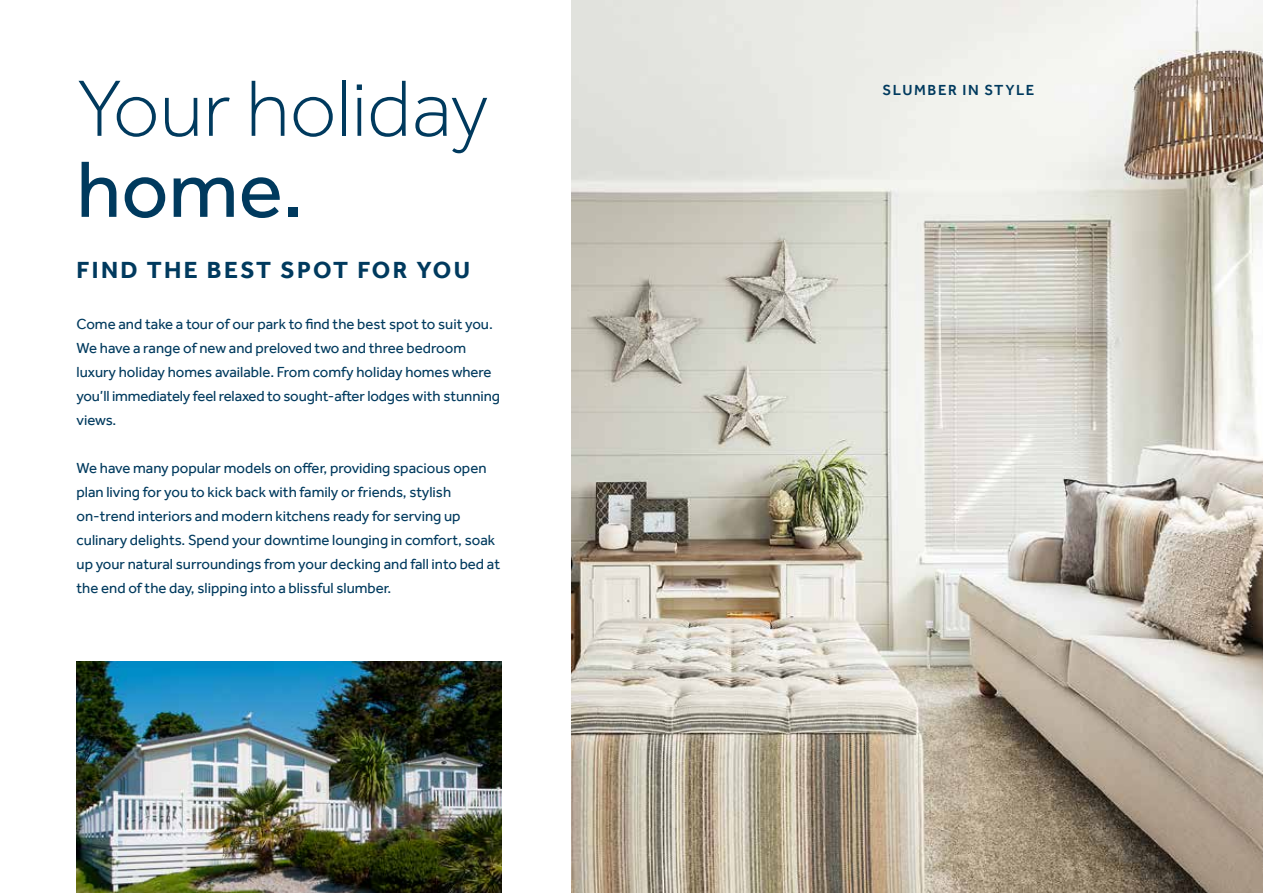
<style>
.page{position:relative;width:1263px;height:893px;background:#fff}
.page>*{position:absolute;margin:0;border:0;box-sizing:border-box;transform-origin:0 0}
.t1{font:300 82.5px "Effra";color:#003a5e}
.t2{font:82.5px "Effra";color:#003a5e}
.t3{font:700 24px "Effra";letter-spacing:.1em;color:#003a5e}
.t4{font:15px/24px "Effra";color:#003a5e}
.t5{font:500 15px "Effra";letter-spacing:.1em;color:#003a5e}
</style>
<div class="page">
<img style="left:77px;top:661px;width:425px;height:232px">
<img style="left:572px;top:0;width:691px;height:893px">
<h1 class="t1" style="left:77px;top:59px;width:413px">Your holiday</h1>
<h1 class="t2" style="left:77px;top:140px;width:229px">home.</h1>
<h2 class="t3" style="left:77px;top:256px;width:395px">FIND THE BEST SPOT FOR YOU</h2>
<p class="t4" style="left:77px;top:312px;width:425px">Come and take a tour of our park to find the best spot to suit you.<br>We have a range of new and preloved two and three bedroom luxury holiday homes available. From comfy holiday homes where you’ll immediately feel relaxed to sought-after lodges with stunning views.</p>
<p class="t4" style="left:77px;top:456px;width:425px">We have many popular models on offer, providing spacious open plan living for you to kick back with family or friends, stylish on-trend interiors and modern kitchens ready for serving up culinary delights. Spend your downtime lounging in comfort, soak up your natural surroundings from your decking and fall into bed at the end of the day, slipping into a blissful slumber.</p>
<p class="t5" style="left:882px;top:81px;width:153px">SLUMBER IN STYLE</p>
</div>
